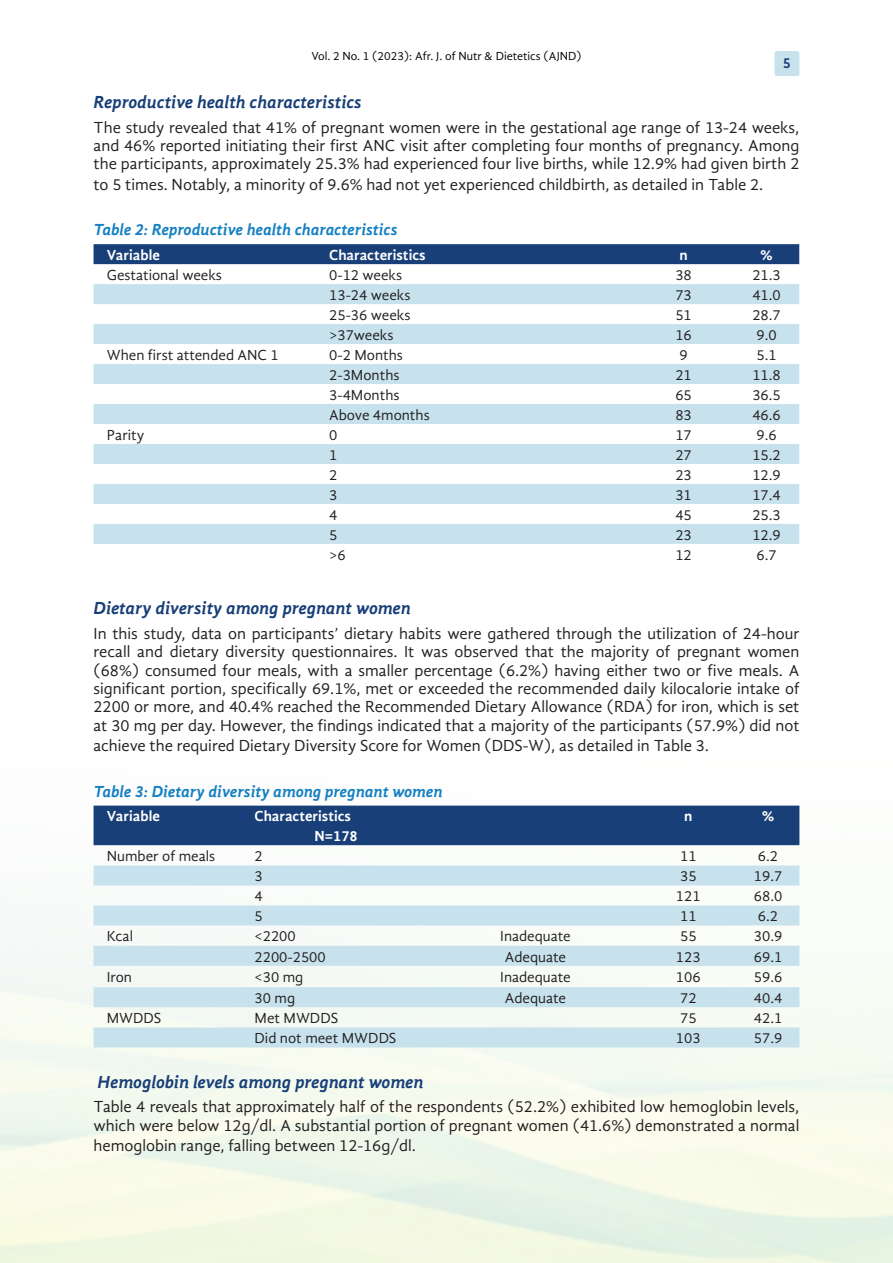
<style>
.page{position:relative;width:893px;height:1263px;background:#fff}
.page>*{position:absolute;margin:0;border:0;box-sizing:border-box;transform-origin:0 0}
.t1{font:italic 700 18px "Gandhi Sans";color:#183f78}
.t2{font:16.5px/18.5px "Gandhi Sans";color:#231f20;text-align:justify}
.t3{font:italic 700 16.5px "Gandhi Sans";color:#1580c2}
.t4{font:15px "Gandhi Sans";color:#231f20}
.t5{font:700 15px/19.6px "Gandhi Sans";color:#fff}
.t6{font:700 15px "Gandhi Sans";color:#183f78}
.t7{font:12px "Gandhi Sans";color:#000}
</style>
<div class="page">
<div style="left:774px;top:51px;width:25px;height:25px;background:#c7e2ed;border-radius:2px"></div>
<div style="left:94px;top:244px;width:705px;height:20px;background:#183f78"></div>
<svg style="left:94px;top:284px;width:705px;height:260px;fill:#c7e2ed"></svg>
<div style="left:94px;top:806px;width:705px;height:39px;background:#183f78"></div>
<svg style="left:94px;top:865px;width:705px;height:182px;fill:#c7e2ed"></svg>
<p class="t7" style="left:311px;top:49px;width:272px">Vol. 2 No. 1 (2023): Afr. J. of Nutr &amp; Dietetics (AJND)</p>
<p class="t1" style="left:94px;top:92px;width:270px">Reproductive health characteristics</p>
<p class="t2" style="left:94px;top:118px;width:707px">The study revealed that 41% of pregnant women were in the gestational age range of 13-24 weeks, and 46% reported initiating their first ANC visit after completing four months of pregnancy. Among the participants, approximately 25.3% had experienced four live births, while 12.9% had given birth 2</p>
<p class="t2" style="left:94px;top:175px;width:671px">to 5 times. Notably, a minority of 9.6% had not yet experienced childbirth, as detailed in Table 2.</p>
<p class="t3" style="left:94px;top:220px;width:305px">Table 2: Reproductive health characteristics</p>
<p class="t5" style="left:107px;top:245px;width:55px">Variable</p>
<p class="t5" style="left:329px;top:245px;width:98px">Characteristics</p>
<p class="t5" style="left:679px;top:245px;width:10px">n</p>
<p class="t5" style="left:761px;top:245px;width:14px">%</p>
<p class="t4" style="left:107px;top:266px;width:117px">Gestational weeks</p>
<p class="t4" style="left:329px;top:266px;width:74px">0-12 weeks</p>
<p class="t4" style="left:675px;top:266px;width:18px">38</p>
<p class="t4" style="left:752px;top:266px;width:30px">21.3</p>
<p class="t4" style="left:329px;top:286px;width:83px">13-24 weeks</p>
<p class="t4" style="left:675px;top:286px;width:18px">73</p>
<p class="t4" style="left:752px;top:286px;width:30px">41.0</p>
<p class="t4" style="left:329px;top:306px;width:83px">25-36 weeks</p>
<p class="t4" style="left:675px;top:306px;width:18px">51</p>
<p class="t4" style="left:752px;top:306px;width:30px">28.7</p>
<p class="t4" style="left:329px;top:326px;width:66px">&gt;37weeks</p>
<p class="t4" style="left:675px;top:326px;width:18px">16</p>
<p class="t4" style="left:756px;top:326px;width:22px">9.0</p>
<p class="t4" style="left:107px;top:346px;width:174px">When first attended ANC 1</p>
<p class="t4" style="left:329px;top:346px;width:75px">0-2 Months</p>
<p class="t4" style="left:679px;top:346px;width:10px">9</p>
<p class="t4" style="left:756px;top:346px;width:22px">5.1</p>
<p class="t4" style="left:329px;top:366px;width:72px">2-3Months</p>
<p class="t4" style="left:675px;top:366px;width:18px">21</p>
<p class="t4" style="left:752px;top:366px;width:30px">11.8</p>
<p class="t4" style="left:329px;top:386px;width:72px">3-4Months</p>
<p class="t4" style="left:675px;top:386px;width:18px">65</p>
<p class="t4" style="left:752px;top:386px;width:30px">36.5</p>
<p class="t4" style="left:329px;top:406px;width:102px">Above 4months</p>
<p class="t4" style="left:675px;top:406px;width:18px">83</p>
<p class="t4" style="left:752px;top:406px;width:30px">46.6</p>
<p class="t4" style="left:107px;top:426px;width:39px">Parity</p>
<p class="t4" style="left:329px;top:426px;width:10px">0</p>
<p class="t4" style="left:675px;top:426px;width:18px">17</p>
<p class="t4" style="left:756px;top:426px;width:22px">9.6</p>
<p class="t4" style="left:329px;top:446px;width:10px">1</p>
<p class="t4" style="left:675px;top:446px;width:18px">27</p>
<p class="t4" style="left:752px;top:446px;width:30px">15.2</p>
<p class="t4" style="left:329px;top:466px;width:10px">2</p>
<p class="t4" style="left:675px;top:466px;width:18px">23</p>
<p class="t4" style="left:752px;top:466px;width:30px">12.9</p>
<p class="t4" style="left:329px;top:486px;width:10px">3</p>
<p class="t4" style="left:675px;top:486px;width:18px">31</p>
<p class="t4" style="left:752px;top:486px;width:30px">17.4</p>
<p class="t4" style="left:329px;top:506px;width:10px">4</p>
<p class="t4" style="left:675px;top:506px;width:18px">45</p>
<p class="t4" style="left:752px;top:506px;width:30px">25.3</p>
<p class="t4" style="left:329px;top:526px;width:10px">5</p>
<p class="t4" style="left:675px;top:526px;width:18px">23</p>
<p class="t4" style="left:752px;top:526px;width:30px">12.9</p>
<p class="t4" style="left:329px;top:546px;width:18px">&gt;6</p>
<p class="t4" style="left:675px;top:546px;width:18px">12</p>
<p class="t4" style="left:756px;top:546px;width:22px">6.7</p>
<p class="t6" style="left:783px;top:54px;width:10px">5</p>
<p class="t1" style="left:94px;top:598px;width:319px">Dietary diversity among pregnant women</p>
<p class="t2" style="left:94px;top:624px;width:707px">In this study, data on participants’ dietary habits were gathered through the utilization of 24-hour recall and dietary diversity questionnaires. It was observed that the majority of pregnant women (68%) consumed four meals, with a smaller percentage (6.2%) having either two or five meals. A significant portion, specifically 69.1%, met or exceeded the recommended daily kilocalorie intake of 2200 or more, and 40.4% reached the Recommended Dietary Allowance (RDA) for iron, which is set at 30 mg per day. However, the findings indicated that a majority of the participants (57.9%) did not</p>
<p class="t2" style="left:94px;top:736px;width:617px">achieve the required Dietary Diversity Score for Women (DDS-W), as detailed in Table 3.</p>
<p class="t3" style="left:94px;top:781px;width:351px">Table 3: Dietary diversity among pregnant women</p>
<p class="t5" style="left:107px;top:806px;width:55px">Variable</p>
<p class="t5" style="left:314px;top:806px;width:45px;text-indent:-60px">Characteristics<br>N=178</p>
<p class="t5" style="left:684px;top:806px;width:10px">n</p>
<p class="t5" style="left:762px;top:806px;width:14px">%</p>
<p class="t4" style="left:107px;top:847px;width:110px">Number of meals</p>
<p class="t4" style="left:255px;top:847px;width:10px">2</p>
<p class="t4" style="left:680px;top:847px;width:18px">11</p>
<p class="t4" style="left:758px;top:847px;width:22px">6.2</p>
<p class="t4" style="left:255px;top:868px;width:10px">3</p>
<p class="t4" style="left:680px;top:868px;width:18px">35</p>
<p class="t4" style="left:754px;top:868px;width:30px">19.7</p>
<p class="t4" style="left:255px;top:888px;width:10px">4</p>
<p class="t4" style="left:676px;top:888px;width:26px">121</p>
<p class="t4" style="left:754px;top:888px;width:30px">68.0</p>
<p class="t4" style="left:255px;top:908px;width:10px">5</p>
<p class="t4" style="left:680px;top:908px;width:18px">11</p>
<p class="t4" style="left:758px;top:908px;width:22px">6.2</p>
<p class="t4" style="left:107px;top:928px;width:28px">Kcal</p>
<p class="t4" style="left:255px;top:928px;width:43px">&lt;2200</p>
<p class="t4" style="left:500px;top:928px;width:72px">Inadequate</p>
<p class="t4" style="left:680px;top:928px;width:18px">55</p>
<p class="t4" style="left:754px;top:928px;width:30px">30.9</p>
<p class="t4" style="left:255px;top:948px;width:73px">2200-2500</p>
<p class="t4" style="left:505px;top:948px;width:63px">Adequate</p>
<p class="t4" style="left:676px;top:948px;width:26px">123</p>
<p class="t4" style="left:754px;top:948px;width:30px">69.1</p>
<p class="t4" style="left:107px;top:968px;width:27px">Iron</p>
<p class="t4" style="left:255px;top:968px;width:50px">&lt;30 mg</p>
<p class="t4" style="left:500px;top:968px;width:72px">Inadequate</p>
<p class="t4" style="left:676px;top:968px;width:26px">106</p>
<p class="t4" style="left:754px;top:968px;width:30px">59.6</p>
<p class="t4" style="left:255px;top:989px;width:42px">30 mg</p>
<p class="t4" style="left:505px;top:989px;width:63px">Adequate</p>
<p class="t4" style="left:680px;top:989px;width:18px">72</p>
<p class="t4" style="left:754px;top:989px;width:30px">40.4</p>
<p class="t4" style="left:107px;top:1009px;width:56px">MWDDS</p>
<p class="t4" style="left:255px;top:1009px;width:85px">Met MWDDS</p>
<p class="t4" style="left:680px;top:1009px;width:18px">75</p>
<p class="t4" style="left:754px;top:1009px;width:30px">42.1</p>
<p class="t4" style="left:255px;top:1030px;width:143px">Did not meet MWDDS</p>
<p class="t4" style="left:676px;top:1030px;width:26px">103</p>
<p class="t4" style="left:754px;top:1030px;width:30px">57.9</p>
<p class="t1" style="left:98px;top:1071px;width:328px">Hemoglobin levels among pregnant women</p>
<p class="t2" style="left:94px;top:1097px;width:707px">Table 4 reveals that approximately half of the respondents (52.2%) exhibited low hemoglobin levels, which were below 12g/dl. A substantial portion of pregnant women (41.6%) demonstrated a normal</p>
<p class="t2" style="left:94px;top:1136px;width:324px">hemoglobin range, falling between 12-16g/dl.</p>
</div>
